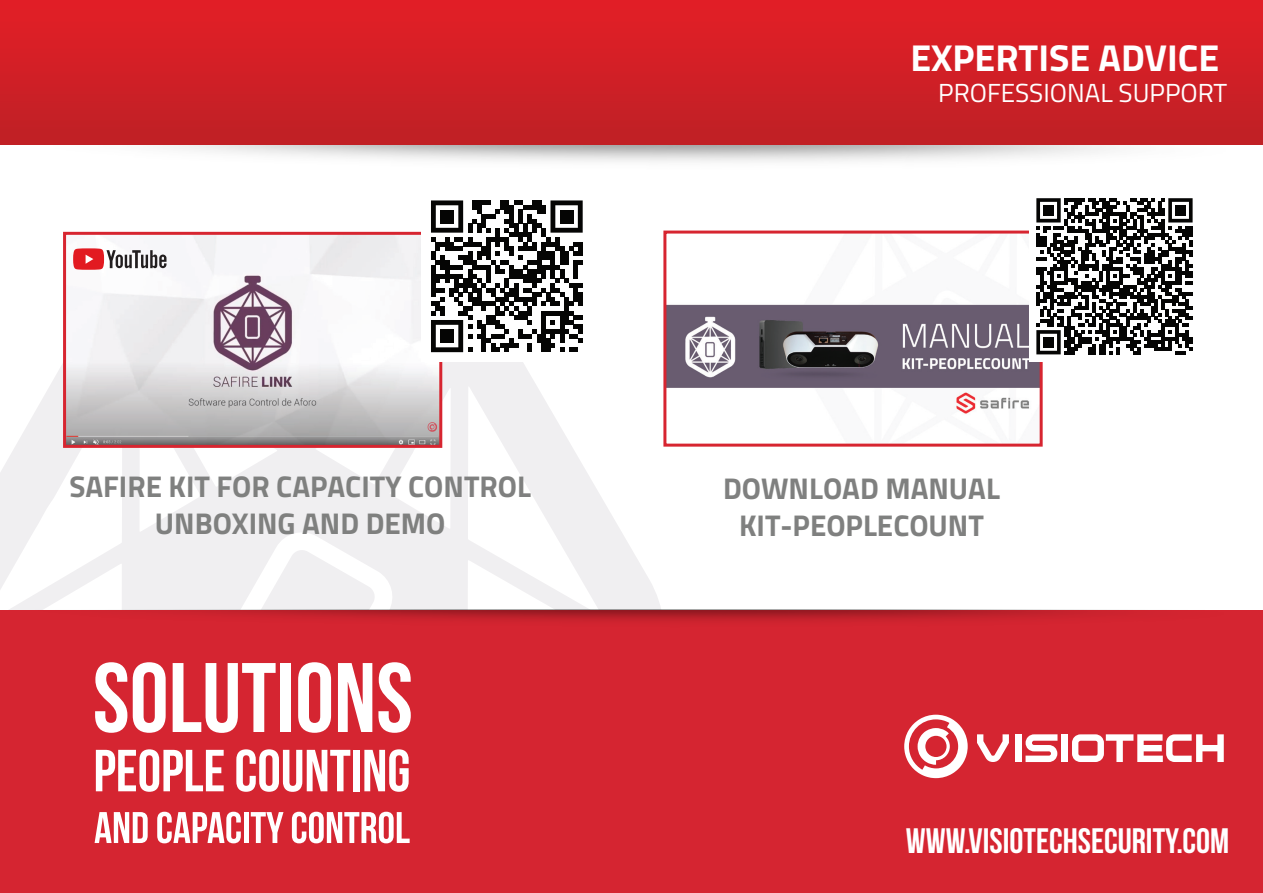
<style>
.page{position:relative;width:1263px;height:893px;background:#fff}
.page>*{position:absolute;margin:0;border:0;box-sizing:border-box;transform-origin:0 0}
.t1{font:700 37.5px "Titillium";color:#fff}
.t2{font:35.4px "Bebas Neue";color:#fff}
.t3{font:700 30px/37.5px "Titillium";color:#7f807f;text-align:center}
.t4{font:26.1px "Titillium";color:#fff}
</style>
<div class="page">
<div style="left:0;top:0;width:1263px;height:145px;background:linear-gradient(to bottom,#e31e26,#bf2025)"></div>
<svg style="left:0;top:230px;width:664px;height:379px"></svg>
<img style="left:667px;top:304px;width:372px;height:110px">
<div style="left:663px;top:231px;width:380px;height:216px;border:3px solid #d72530"></div>
<div style="left:1029px;top:191px;width:170px;height:170px;background:#fff"></div>
<svg style="left:1036px;top:198px;width:156px;height:156px"></svg>
<div style="left:1043px;top:205px;width:11px;height:11px;background:#050504"></div>
<div style="left:1175px;top:205px;width:11px;height:11px;background:#050504"></div>
<div style="left:1043px;top:337px;width:11px;height:10px;background:#050504"></div>
<img style="left:67px;top:236px;width:371px;height:208px">
<div style="left:63px;top:232px;width:379px;height:216px;border:3px solid #d72530"></div>
<svg style="left:73px;top:248px;width:93px;height:22px"></svg>
<div style="left:422px;top:191px;width:170px;height:170px;background:#fff"></div>
<svg style="left:431px;top:200px;width:152px;height:152px"></svg>
<div style="left:440px;top:210px;width:14px;height:13px;background:#050504"></div>
<div style="left:560px;top:210px;width:13px;height:13px;background:#050504"></div>
<div style="left:440px;top:329px;width:14px;height:14px;background:#050504"></div>
<div style="left:0;top:611px;width:1263px;height:282px;background:#d52531"></div>
<img style="left:0;top:609px;width:1263px;height:12px">
<svg style="left:977px;top:734px;width:32px;height:28px"></svg>
<div style="left:1015px;top:734px;width:6px;height:28px;background:#fff"></div>
<svg style="left:1025px;top:734px;width:32px;height:28px"></svg>
<div style="left:1062px;top:734px;width:6px;height:28px;background:#fff"></div>
<svg style="left:1072px;top:734px;width:152px;height:28px"></svg>
<svg style="left:904px;top:715px;width:64px;height:63px"></svg>
<svg style="left:95px;top:662px;width:32px;height:71px"></svg>
<svg style="left:133px;top:662px;width:33px;height:71px"></svg>
<svg style="left:173px;top:548px;width:238px;height:185px"></svg>
<svg style="left:96px;top:749px;width:128px;height:43px"></svg>
<svg style="left:236px;top:749px;width:114px;height:43px"></svg>
<div style="left:353px;top:750px;width:7px;height:41px;background:#fff"></div>
<svg style="left:364px;top:749px;width:45px;height:43px"></svg>
<svg style="left:95px;top:812px;width:53px;height:31px"></svg>
<svg style="left:157px;top:812px;width:84px;height:31px"></svg>
<div style="left:244px;top:812px;width:5px;height:31px;background:#fff"></div>
<svg style="left:251px;top:812px;width:32px;height:31px"></svg>
<svg style="left:292px;top:812px;width:118px;height:31px"></svg>
<p class="t1" style="left:910px;top:29px;width:310px">EXPERTISE ADVICE</p>
<p class="t4" style="left:938px;top:74px;width:291px">PROFESSIONAL SUPPORT</p>
<p class="t3" style="left:69px;top:466px;width:463px">SAFIRE KIT FOR CAPACITY CONTROL<br>UNBOXING AND DEMO</p>
<p class="t3" style="left:723px;top:468px;width:278px">DOWNLOAD MANUAL<br>KIT-PEOPLECOUNT</p>
<p class="t2" style="left:906px;top:821px;width:325px">WWW.VISIOTECHSECURITY.COM</p>
</div>
